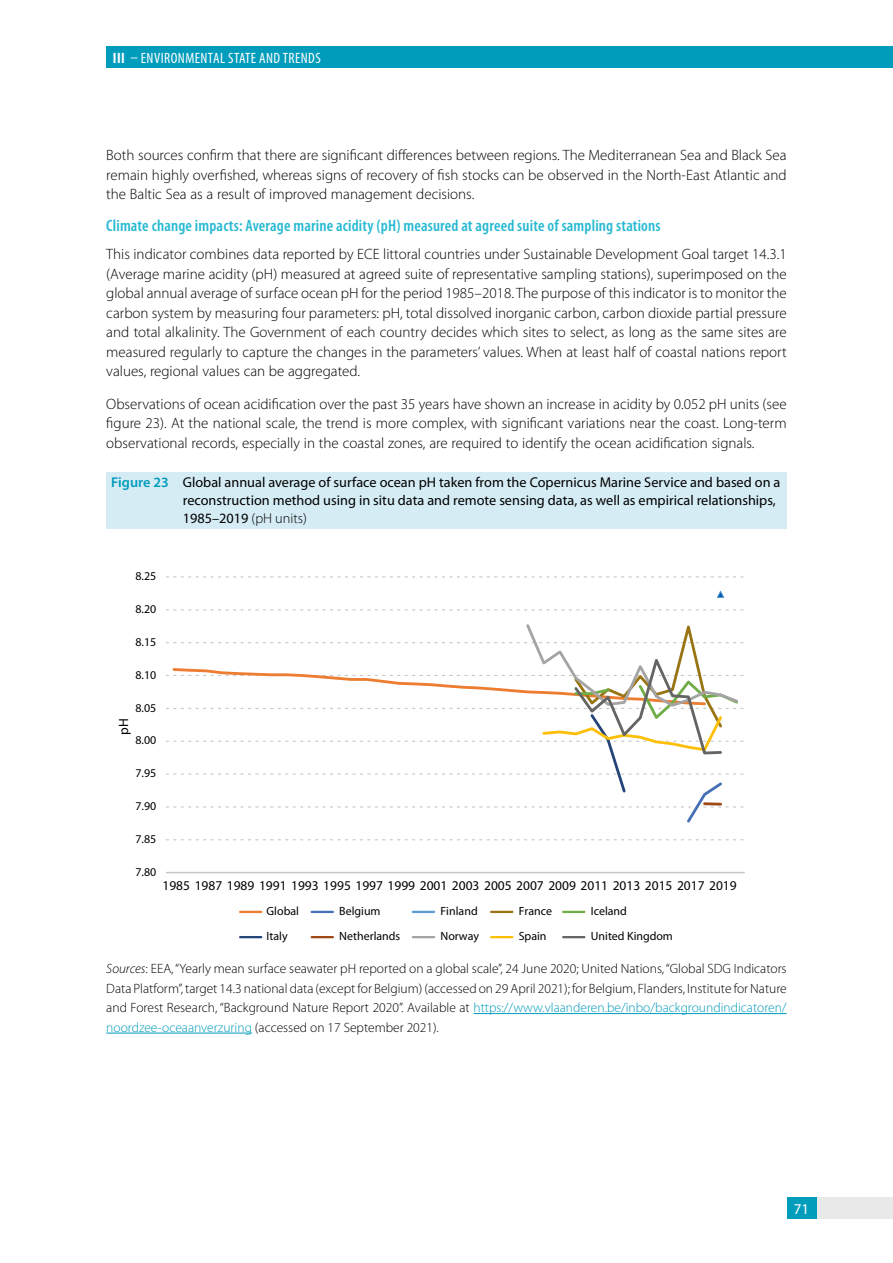
<style>
.page{position:relative;width:893px;height:1263px;background:#fff}
.page>*{position:absolute;margin:0;border:0;box-sizing:border-box;transform-origin:0 0}
.t1{font:600 condensed 16.5px "Myriad Pro";letter-spacing:.01em;color:#26b9d2}
.t2{font:300 15px/19.5px "Myriad Pro";color:#000;text-align:justify}
.t3{font:condensed 15px "Myriad Pro";letter-spacing:.03em;color:#fff}
.t4{font:15px "Myriad Pro";color:#fff}
.H_figure{font:14.25px/18px "Myriad Pro";color:#000}
.t5{font:300 13.5px/19.5px "Myriad Pro";color:#000;text-align:justify}
.t6{font:13.5px "Myriad Pro";color:#000}
.t7{font:12px "Myriad Pro";color:#000}
.s1{font-weight:700}
.s2{font-weight:600;color:#009cbc}
.s3{font-weight:300}
.s4{font-style:italic}
.s5{color:#009cbc}
</style>
<div class="page">
<div style="left:106px;top:47px;width:787px;height:21px;background:#009cbc"></div>
<div style="left:816px;top:1198px;width:77px;height:21px;background:#e9e9e9"></div>
<div style="left:787px;top:1198px;width:29px;height:21px;background:#009cbc"></div>
<div style="left:106px;top:472px;width:681px;height:57px;background:#d5ecf4"></div>
<hr style="left:473px;top:1013px;width:314px;height:1px;background:#009cbc">
<hr style="left:106px;top:1033px;width:146px;height:1px;background:#009cbc">
<svg style="left:166px;top:576px;width:578px;height:1px"></svg>
<svg style="left:166px;top:839px;width:578px;height:1px"></svg>
<hr style="left:166px;top:872px;width:579px;height:1px;background:#c6c6c6">
<svg style="left:717px;top:590px;width:8px;height:8px"></svg>
<svg style="left:166px;top:609px;width:578px;height:214px"></svg>
<svg style="left:240px;top:911px;width:21px;height:2px"></svg>
<hr style="left:312px;top:911px;width:21px;height:2px;background:#4670b6">
<hr style="left:413px;top:911px;width:21px;height:2px;background:#5b9bd4">
<hr style="left:491px;top:911px;width:21px;height:2px;background:#997414">
<hr style="left:563px;top:911px;width:21px;height:2px;background:#70ad47">
<hr style="left:240px;top:936px;width:21px;height:2px;background:#254478">
<hr style="left:312px;top:936px;width:21px;height:2px;background:#9e4a16">
<hr style="left:413px;top:936px;width:21px;height:2px;background:#a5a4a4">
<hr style="left:491px;top:936px;width:21px;height:2px;background:#fcbf0a">
<hr style="left:563px;top:936px;width:21px;height:2px;background:#646463">
<p class="t3" style="left:113px;top:49px;width:209px"><span class="s1">III</span> – ENVIRONMENTAL STATE AND TRENDS</p>
<p class="t2" style="left:106px;top:145px;width:682px">Both sources confirm that there are significant differences between regions. The Mediterranean Sea and Black Sea remain highly overfished, whereas signs of recovery of fish stocks can be observed in the North‑East Atlantic and the Baltic Sea as a result of improved management decisions.</p>
<h4 class="t1" style="left:106px;top:216px;width:556px">Climate change impacts: Average marine acidity (pH) measured at agreed suite of sampling stations</h4>
<p class="t2" style="left:106px;top:244px;width:682px">This indicator combines data reported by ECE littoral countries under Sustainable Development Goal target 14.3.1 (Average marine acidity (pH) measured at agreed suite of representative sampling stations), superimposed on the global annual average of surface ocean pH for the period 1985–2018. The purpose of this indicator is to monitor the carbon system by measuring four parameters: pH, total dissolved inorganic carbon, carbon dioxide partial pressure and total alkalinity. The Government of each country decides which sites to select, as long as the same sites are measured regularly to capture the changes in the parameters’ values. When at least half of coastal nations report values, regional values can be aggregated.</p>
<p class="t2" style="left:106px;top:394px;width:682px">Observations of ocean acidification over the past 35 years have shown an increase in acidity by 0.052 pH units (see figure 23). At the national scale, the trend is more complex, with significant variations near the coast. Long-term observational records, especially in the coastal zones, are required to identify the ocean acidification signals.</p>
<p class="H_figure" style="left:183px;top:473px;width:599px;text-indent:-72px"><span class="s2">Figure 23</span> Global annual average of surface ocean pH taken from the Copernicus Marine Service and based on a reconstruction method using in situ data and remote sensing data, as well as empirical relationships,<br>1985–2019 <span class="s3">(pH units)</span></p>
<p class="t7" style="left:135px;top:569px;width:22px">8.25</p>
<p class="t7" style="left:135px;top:601px;width:22px">8.20</p>
<p class="t7" style="left:135px;top:634px;width:22px">8.15</p>
<p class="t7" style="left:135px;top:667px;width:22px">8.10</p>
<p class="t7" style="left:135px;top:700px;width:22px">8.05</p>
<p class="t6" style="left:115px;top:735px;width:18px;rotate:-90deg">pH</p>
<p class="t7" style="left:135px;top:733px;width:22px">8.00</p>
<p class="t7" style="left:135px;top:766px;width:22px">7.95</p>
<p class="t7" style="left:135px;top:799px;width:22px">7.90</p>
<p class="t7" style="left:135px;top:831px;width:22px">7.85</p>
<p class="t7" style="left:135px;top:864px;width:22px">7.80</p>
<p class="t6" style="left:163px;top:878px;width:576px">1985 1987 1989 1991 1993 1995 1997 1999 2001 2003 2005 2007 2009 2011 2013 2015 2017 2019</p>
<p class="t7" style="left:267px;top:904px;width:34px">Global</p>
<p class="t7" style="left:339px;top:904px;width:43px">Belgium</p>
<p class="t7" style="left:441px;top:904px;width:39px">Finland</p>
<p class="t7" style="left:519px;top:904px;width:35px">France</p>
<p class="t7" style="left:591px;top:904px;width:38px">Iceland</p>
<p class="t7" style="left:267px;top:929px;width:22px">Italy</p>
<p class="t7" style="left:339px;top:929px;width:63px">Netherlands</p>
<p class="t7" style="left:441px;top:929px;width:40px">Norway</p>
<p class="t7" style="left:519px;top:929px;width:29px">Spain</p>
<p class="t7" style="left:591px;top:929px;width:84px">United Kingdom</p>
<p class="t5" style="left:106px;top:959px;width:682px"><span class="s4">Sources</span>: EEA, “Yearly mean surface seawater pH reported on a global scale”, 24 June 2020; United Nations, “Global SDG Indicators Data Platform”, target 14.3 national data (except for Belgium) (accessed on 29 April 2021); for Belgium, Flanders, Institute for Nature and Forest Research, “Background Nature Report 2020”. Available at <span class="s5">https://www.vlaanderen.be/inbo/backgroundindicatoren/ noordzee-oceaanverzuring</span> (accessed on 17 September 2021).</p>
<p class="t4" style="left:794px;top:1200px;width:17px">71</p>
</div>
